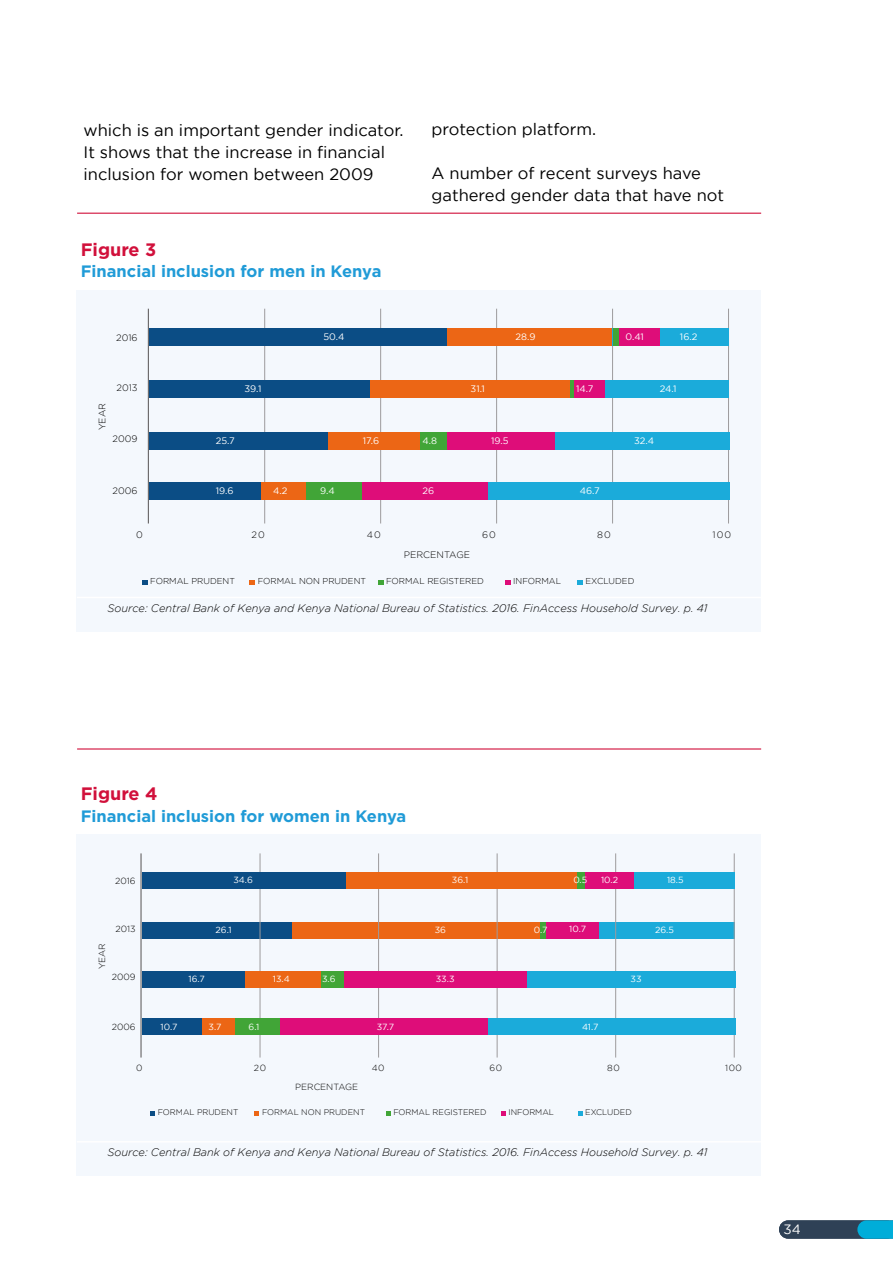
<style>
.page{position:relative;width:893px;height:1263px;background:#fff}
.page>*{position:absolute;margin:0;border:0;box-sizing:border-box;transform-origin:0 0}
.t1{font:700 18px "Gotham";color:#d1103b}
.t2{font:16.5px/21.9px "Gotham";color:#000}
.t3{font:700 16.5px "Gotham";color:#209bd7}
.t4{font:13.5px "Gotham";color:#fff}
.t5{font:italic 300 10.95px "Gotham";color:#000}
.t6{font:300 9.45px "Gotham";color:#000}
.t7{font:9.3px "Gotham";color:#fff}
.t8{font:300 9.3px "Gotham";color:#000}
.t9{font:300 9px "Gotham";color:#000}
.t10{font:8.85px "Gotham";color:#fff}
.t11{font:300 8.85px "Gotham";color:#000}
.t12{font:300 8.55px "Gotham";color:#000}
.t13{font:300 8.1px "Gotham";color:#000}
</style>
<div class="page">
<svg style="left:779px;top:1220px;width:114px;height:19px;background:#27657f"></svg>
<div style="left:77px;top:290px;width:684px;height:341px;background:#f4f8fd"></div>
<hr style="left:148px;top:309px;width:1px;height:214px;background:#565353">
<hr style="left:264px;top:309px;width:1px;height:214px;background:#9d9b9d">
<hr style="left:380px;top:309px;width:1px;height:214px;background:#9d9b9d">
<hr style="left:496px;top:309px;width:1px;height:214px;background:#9d9b9d">
<hr style="left:612px;top:309px;width:1px;height:214px;background:#9d9b9d">
<hr style="left:728px;top:309px;width:1px;height:214px;background:#9d9b9d">
<svg style="left:142px;top:580px;width:5px;height:4px"></svg>
<svg style="left:250px;top:580px;width:5px;height:4px"></svg>
<svg style="left:378px;top:580px;width:5px;height:4px"></svg>
<svg style="left:505px;top:580px;width:5px;height:4px"></svg>
<svg style="left:577px;top:580px;width:5px;height:4px"></svg>
<div style="left:149px;top:329px;width:579px;height:17px;background:#1babda"></div>
<div style="left:149px;top:329px;width:300px;height:17px;background:#0b4d85"></div>
<div style="left:447px;top:329px;width:165px;height:17px;background:#ec6615"></div>
<div style="left:613px;top:329px;width:7px;height:17px;background:#41a537"></div>
<div style="left:619px;top:329px;width:41px;height:17px;background:#de0d79"></div>
<div style="left:149px;top:380px;width:579px;height:18px;background:#1babda"></div>
<div style="left:149px;top:380px;width:300px;height:18px;background:#0b4d85"></div>
<div style="left:371px;top:380px;width:200px;height:18px;background:#ec6615"></div>
<div style="left:570px;top:380px;width:5px;height:18px;background:#41a537"></div>
<div style="left:574px;top:380px;width:31px;height:18px;background:#de0d79"></div>
<div style="left:149px;top:432px;width:580px;height:18px;background:#1babda"></div>
<div style="left:149px;top:432px;width:260px;height:18px;background:#0b4d85"></div>
<div style="left:328px;top:432px;width:95px;height:18px;background:#ec6615"></div>
<div style="left:420px;top:432px;width:26px;height:18px;background:#41a537"></div>
<div style="left:447px;top:432px;width:107px;height:18px;background:#de0d79"></div>
<div style="left:149px;top:482px;width:580px;height:18px;background:#1babda"></div>
<div style="left:149px;top:482px;width:260px;height:18px;background:#0b4d85"></div>
<div style="left:261px;top:482px;width:162px;height:18px;background:#ec6615"></div>
<div style="left:306px;top:482px;width:56px;height:18px;background:#41a537"></div>
<div style="left:362px;top:482px;width:125px;height:18px;background:#de0d79"></div>
<hr style="left:77px;top:597px;width:684px;height:1px;background:#fff">
<div style="left:77px;top:834px;width:684px;height:342px;background:#f4f8fd"></div>
<div style="left:142px;top:921px;width:592px;height:17px;background:#1babda"></div>
<div style="left:142px;top:921px;width:307px;height:17px;background:#0b4d85"></div>
<div style="left:292px;top:921px;width:249px;height:17px;background:#ec6615"></div>
<div style="left:540px;top:921px;width:7px;height:17px;background:#41a537"></div>
<div style="left:546px;top:921px;width:53px;height:17px;background:#de0d79"></div>
<hr style="left:141px;top:853px;width:1px;height:204px;background:#565353">
<hr style="left:260px;top:853px;width:1px;height:204px;background:#9d9b9d">
<hr style="left:378px;top:853px;width:1px;height:204px;background:#9d9b9d">
<hr style="left:497px;top:853px;width:1px;height:204px;background:#9d9b9d">
<hr style="left:615px;top:853px;width:1px;height:204px;background:#9d9b9d">
<hr style="left:734px;top:853px;width:1px;height:204px;background:#9d9b9d">
<svg style="left:150px;top:1111px;width:5px;height:4px"></svg>
<svg style="left:254px;top:1111px;width:5px;height:4px"></svg>
<svg style="left:386px;top:1111px;width:4px;height:4px"></svg>
<svg style="left:501px;top:1111px;width:5px;height:4px"></svg>
<svg style="left:578px;top:1111px;width:4px;height:4px"></svg>
<div style="left:142px;top:872px;width:592px;height:17px;background:#1babda"></div>
<div style="left:142px;top:872px;width:307px;height:17px;background:#0b4d85"></div>
<div style="left:346px;top:872px;width:233px;height:17px;background:#ec6615"></div>
<div style="left:578px;top:872px;width:7px;height:17px;background:#41a537"></div>
<div style="left:585px;top:872px;width:48px;height:17px;background:#de0d79"></div>
<div style="left:142px;top:971px;width:593px;height:17px;background:#1babda"></div>
<div style="left:142px;top:971px;width:265px;height:17px;background:#0b4d85"></div>
<div style="left:245px;top:971px;width:177px;height:17px;background:#ec6615"></div>
<div style="left:321px;top:971px;width:124px;height:17px;background:#41a537"></div>
<div style="left:344px;top:971px;width:182px;height:17px;background:#de0d79"></div>
<div style="left:142px;top:1018px;width:593px;height:17px;background:#1babda"></div>
<div style="left:142px;top:1018px;width:265px;height:17px;background:#0b4d85"></div>
<div style="left:203px;top:1018px;width:33px;height:17px;background:#ec6615"></div>
<div style="left:235px;top:1018px;width:47px;height:17px;background:#41a537"></div>
<div style="left:281px;top:1018px;width:207px;height:17px;background:#de0d79"></div>
<hr style="left:77px;top:1141px;width:684px;height:1px;background:#fff">
<hr style="left:77px;top:213px;width:684px;height:1px;background:#d1103b">
<hr style="left:77px;top:748px;width:684px;height:1px;background:#d1103b">
<h2 class="t2" style="left:84px;top:119px;width:321px">which is an important gender indicator.<br>It shows that the increase in financial inclusion for women between 2009</h2>
<h1 class="t1" style="left:81px;top:239px;width:77px">Figure 3</h1>
<h2 class="t3" style="left:81px;top:262px;width:302px">Financial inclusion for men in Kenya</h2>
<h2 class="t2" style="left:432px;top:118px;width:166px">protection platform.</h2>
<h2 class="t2" style="left:432px;top:162px;width:294px">A number of recent surveys have gathered gender data that have not</h2>
<p class="t8" style="left:116px;top:332px;width:23px">2016</p>
<p class="t7" style="left:323px;top:332px;width:22px">50.4</p>
<p class="t7" style="left:515px;top:332px;width:22px">28.9</p>
<p class="t7" style="left:626px;top:332px;width:20px">0.41</p>
<p class="t7" style="left:680px;top:332px;width:19px">16.2</p>
<p class="t8" style="left:117px;top:383px;width:23px">2013</p>
<p class="t7" style="left:245px;top:384px;width:18px">39.1</p>
<p class="t7" style="left:471px;top:384px;width:16px">31.1</p>
<p class="t7" style="left:576px;top:384px;width:19px">14.7</p>
<p class="t7" style="left:660px;top:384px;width:18px">24.1</p>
<p class="t6" style="left:97px;top:430px;width:29px;rotate:-90deg">YEAR</p>
<p class="t8" style="left:113px;top:433px;width:27px">2009</p>
<p class="t7" style="left:216px;top:436px;width:21px">25.7</p>
<p class="t7" style="left:363px;top:436px;width:18px">17.6</p>
<p class="t7" style="left:423px;top:436px;width:16px">4.8</p>
<p class="t7" style="left:491px;top:436px;width:19px">19.5</p>
<p class="t7" style="left:634px;top:436px;width:22px">32.4</p>
<p class="t8" style="left:113px;top:486px;width:27px">2006</p>
<p class="t7" style="left:216px;top:486px;width:19px">19.6</p>
<p class="t7" style="left:273px;top:486px;width:16px">4.2</p>
<p class="t7" style="left:320px;top:486px;width:16px">9.4</p>
<p class="t7" style="left:423px;top:486px;width:13px">26</p>
<p class="t7" style="left:580px;top:486px;width:22px">46.7</p>
<p class="t8" style="left:136px;top:530px;width:8px">0</p>
<p class="t8" style="left:252px;top:530px;width:15px">20</p>
<p class="t8" style="left:367px;top:530px;width:16px">40</p>
<p class="t8" style="left:482px;top:530px;width:15px">60</p>
<p class="t8" style="left:597px;top:530px;width:15px">80</p>
<p class="t8" style="left:712px;top:530px;width:20px">100</p>
<p class="t8" style="left:404px;top:549px;width:68px">PERCENTAGE</p>
<p class="t12" style="left:150px;top:576px;width:86px">FORMAL PRUDENT</p>
<p class="t12" style="left:258px;top:576px;width:110px">FORMAL NON PRUDENT</p>
<p class="t12" style="left:386px;top:576px;width:99px">FORMAL REGISTERED</p>
<p class="t12" style="left:513px;top:576px;width:49px">INFORMAL</p>
<p class="t12" style="left:585px;top:576px;width:50px">EXCLUDED</p>
<p class="t5" style="left:108px;top:602px;width:602px">Source: Central Bank of Kenya and Kenya National Bureau of Statistics. 2016. FinAccess Household Survey. p. 41</p>
<h1 class="t1" style="left:81px;top:783px;width:78px">Figure 4</h1>
<h2 class="t3" style="left:81px;top:806px;width:327px">Financial inclusion for women in Kenya</h2>
<p class="t11" style="left:115px;top:876px;width:22px">2016</p>
<p class="t10" style="left:233px;top:875px;width:21px">34.6</p>
<p class="t10" style="left:452px;top:875px;width:18px">36.1</p>
<p class="t10" style="left:573px;top:875px;width:15px">0.5</p>
<p class="t10" style="left:601px;top:875px;width:19px">10.2</p>
<p class="t10" style="left:667px;top:875px;width:18px">18.5</p>
<p class="t11" style="left:115px;top:924px;width:22px">2013</p>
<p class="t10" style="left:569px;top:924px;width:18px">10.7</p>
<p class="t10" style="left:216px;top:925px;width:18px">26.1</p>
<p class="t10" style="left:435px;top:925px;width:13px">36</p>
<p class="t10" style="left:534px;top:925px;width:15px">0.7</p>
<p class="t10" style="left:655px;top:925px;width:20px">26.5</p>
<p class="t9" style="left:97px;top:969px;width:27px;rotate:-90deg">YEAR</p>
<p class="t11" style="left:112px;top:972px;width:25px">2009</p>
<p class="t10" style="left:188px;top:974px;width:18px">16.7</p>
<p class="t10" style="left:273px;top:974px;width:18px">13.4</p>
<p class="t10" style="left:322px;top:974px;width:15px">3.6</p>
<p class="t10" style="left:436px;top:974px;width:20px">33.3</p>
<p class="t10" style="left:630px;top:974px;width:12px">33</p>
<p class="t11" style="left:112px;top:1022px;width:25px">2006</p>
<p class="t10" style="left:161px;top:1021px;width:18px">10.7</p>
<p class="t10" style="left:208px;top:1021px;width:14px">3.7</p>
<p class="t10" style="left:249px;top:1021px;width:12px">6.1</p>
<p class="t10" style="left:377px;top:1022px;width:19px">37.7</p>
<p class="t10" style="left:582px;top:1021px;width:18px">41.7</p>
<p class="t11" style="left:136px;top:1063px;width:8px">0</p>
<p class="t11" style="left:254px;top:1063px;width:14px">20</p>
<p class="t11" style="left:372px;top:1063px;width:14px">40</p>
<p class="t11" style="left:489px;top:1063px;width:14px">60</p>
<p class="t11" style="left:607px;top:1063px;width:14px">80</p>
<p class="t11" style="left:725px;top:1063px;width:18px">100</p>
<p class="t11" style="left:295px;top:1082px;width:64px">PERCENTAGE</p>
<p class="t13" style="left:158px;top:1108px;width:82px">FORMAL PRUDENT</p>
<p class="t13" style="left:262px;top:1108px;width:104px">FORMAL NON PRUDENT</p>
<p class="t13" style="left:393px;top:1108px;width:95px">FORMAL REGISTERED</p>
<p class="t13" style="left:508px;top:1108px;width:47px">INFORMAL</p>
<p class="t13" style="left:585px;top:1108px;width:48px">EXCLUDED</p>
<p class="t5" style="left:108px;top:1146px;width:602px">Source: Central Bank of Kenya and Kenya National Bureau of Statistics. 2016. FinAccess Household Survey. p. 41</p>
<p class="t4" style="left:783px;top:1221px;width:19px">34</p>
</div>
